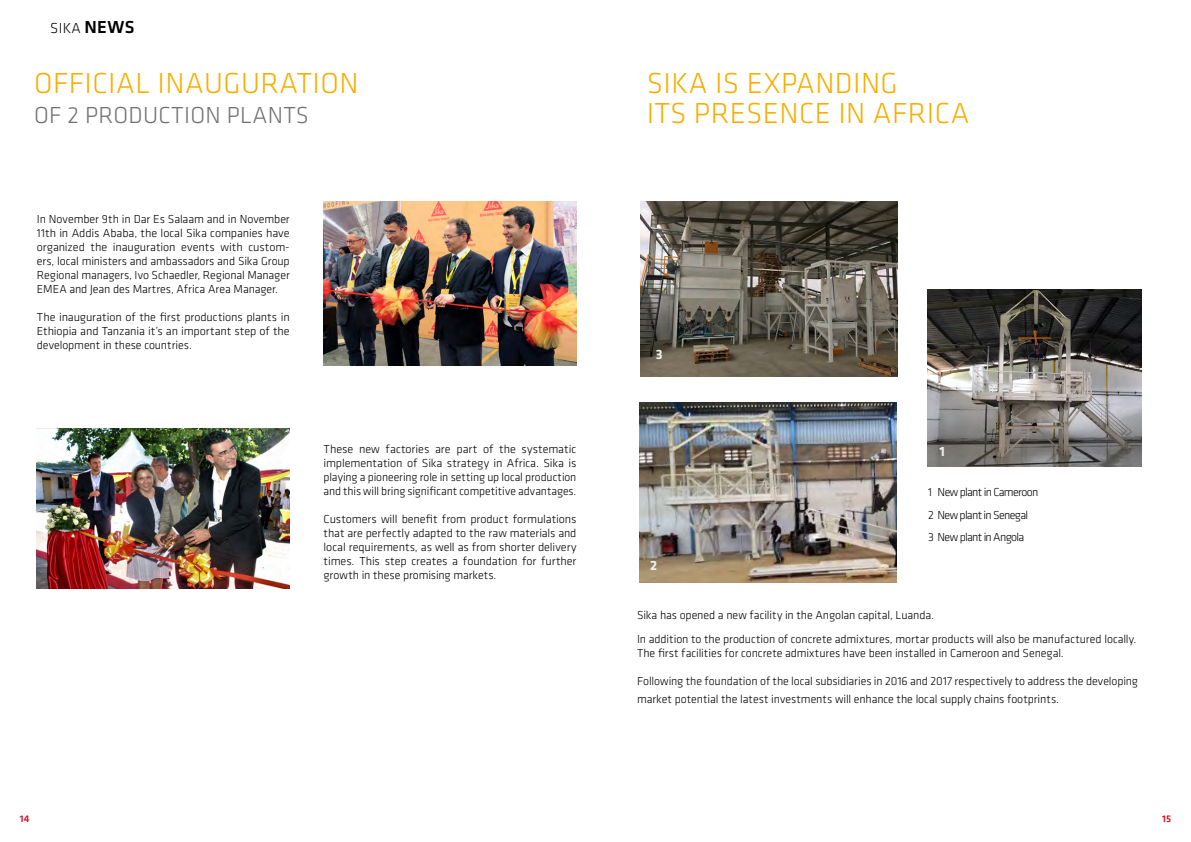
<style>
.page{position:relative;width:1191px;height:842px;background:#fff}
.page>*{position:absolute;margin:0;border:0;box-sizing:border-box;transform-origin:0 0}
.t1{font:300 30px/30px "Klavika";letter-spacing:.015em;color:#f8ae00}
.t2{font:300 24px "Klavika";letter-spacing:.015em;color:#707172}
.t3{font:300 15px "Klavika";color:#000}
.t4{font:700 14px "Klavika";color:#eceded}
.t5{font:300 12px/14px "Klavika";letter-spacing:-.01em;color:#000;text-align:justify}
.t6{font:300 12px/22.7px "Klavika";letter-spacing:-.06em;color:#000}
.t7{font:500 10px "Klavika";color:#e2001a}
.s1{font-weight:500;font-size:18px}
</style>
<div class="page">
<img style="left:927px;top:290px;width:215px;height:177px">
<img style="left:640px;top:202px;width:257px;height:175px">
<img style="left:639px;top:402px;width:257px;height:181px">
<img style="left:323px;top:202px;width:253px;height:164px">
<img style="left:37px;top:429px;width:253px;height:160px">
<p class="t3" style="left:50px;top:19px;width:86px">SIKA <span class="s1">NEWS</span></p>
<h1 class="t1" style="left:34px;top:68px;width:326px">OFFICIAL INAUGURATION</h1>
<h2 class="t2" style="left:34px;top:101px;width:276px">OF 2 PRODUCTION PLANTS</h2>
<p class="t5" style="left:37px;top:211px;width:254px">In November 9th in Dar Es Salaam and in November 11th in Addis Ababa, the local Sika companies have organized the inauguration events with custom&shy;ers, local ministers and ambassadors and Sika Group Regional managers, Ivo Schaedler, Regional Manager EMEA and Jean des Martres, Africa Area Manager.</p>
<p class="t5" style="left:37px;top:309px;width:254px">The inauguration of the first productions plants in Ethiopia and Tanzania it’s an important step of the development in these countries.</p>
<p class="t5" style="left:323px;top:442px;width:254px">These new factories are part of the systematic implementation of Sika strategy in Africa. Sika is playing a pioneering role in setting up local production and this will bring significant competitive advantages.</p>
<p class="t5" style="left:323px;top:512px;width:254px">Customers will benefit from product formulations that are perfectly adapted to the raw materials and local requirements, as well as from shorter delivery times. This step creates a foundation for further growth in these promising markets.</p>
<h1 class="t1" style="left:646px;top:68px;width:324px">SIKA IS EXPANDING<br>ITS PRESENCE IN AFRICA</h1>
<p class="t4" style="left:656px;top:344px;width:8px">3</p>
<p class="t4" style="left:650px;top:555px;width:9px">2</p>
<p class="t4" style="left:939px;top:441px;width:7px">1</p>
<p class="t6" style="left:928px;top:481px;width:112px">1 New plant in Cameroon<br>2 New plant in Senegal<br>3 New plant in Angola</p>
<p class="t5" style="left:637px;top:602px;width:501px;line-height:24.4px">Sika has opened a new facility in the Angolan capital, Luanda.<br>In addition to the production of concrete admixtures, mortar products will also be manufactured locally.</p>
<p class="t5" style="left:637px;top:646px;width:428px">The first facilities for concrete admixtures have been installed in Cameroon and Senegal.</p>
<p class="t5" style="left:637px;top:672px;width:502px;line-height:18px">Following the foundation of the local subsidiaries in 2016 and 2017 respectively to address the developing market potential the latest investments will enhance the local supply chains footprints.</p>
<p class="t7" style="left:20px;top:812px;width:11px">14</p>
<p class="t7" style="left:1162px;top:812px;width:10px">15</p>
</div>
